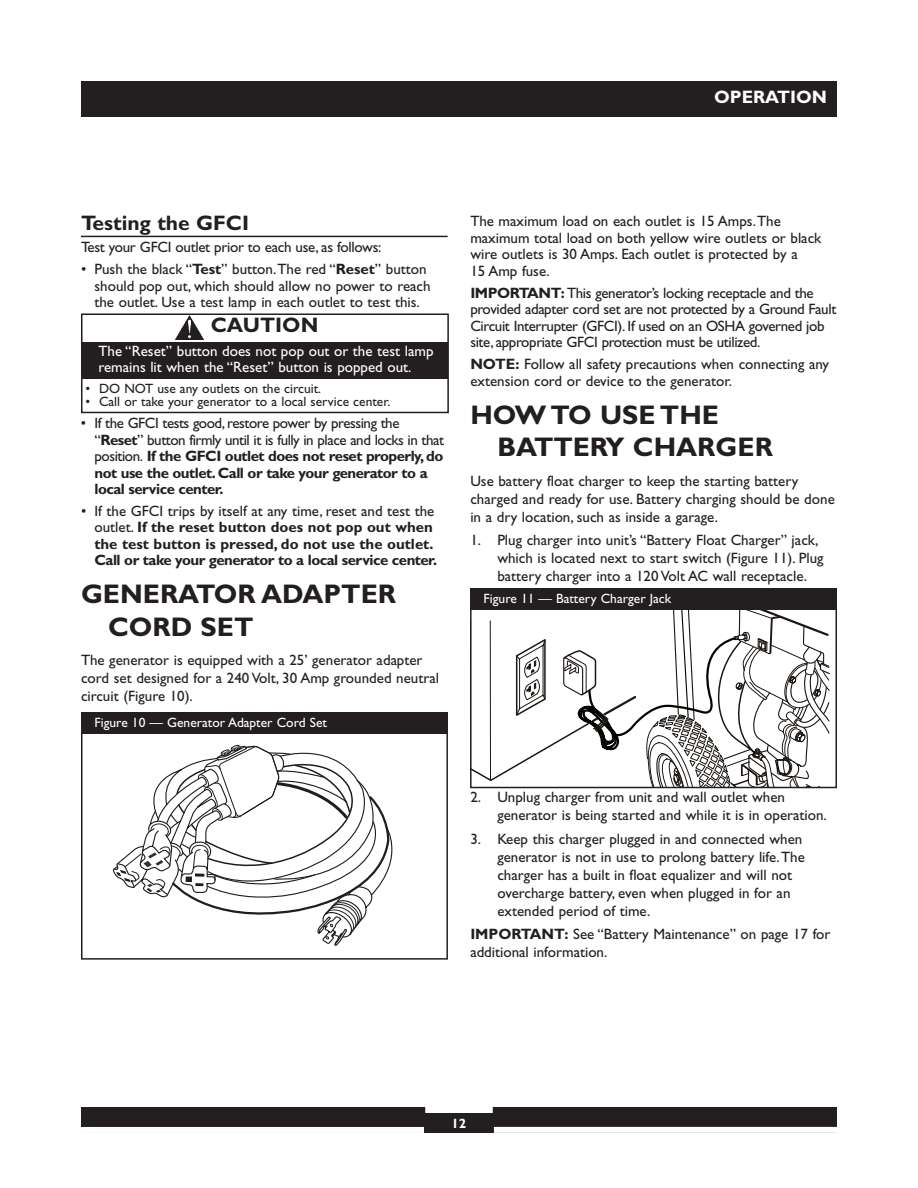
<style>
.page{position:relative;width:918px;height:1188px;background:#fff}
.page>*{position:absolute;margin:0;border:0;box-sizing:border-box;transform-origin:0 0}
.t1{font:700 27px/32.4px "Gill Sans";color:#231f20}
.t2{font:700 21px "Gill Sans";color:#231f20}
.t3{font:700 18px "Gill Sans";color:#fff}
.t4{font:15px/18px "Gill Sans";color:#231f20}
.t5{font:700 15px/16.5px "Gill Sans";letter-spacing:-.035em;color:#231f20}
.t6{font:15px/16.5px "Gill Sans";letter-spacing:-.025em;color:#231f20}
.t7{font:700 15px/16.5px "Gill Sans";color:#231f20}
.t8{font:15px/16.5px "Gill Sans";color:#fff}
.t9{font:15px "Gill Sans";letter-spacing:-.02em;color:#231f20}
.t10{font:13.5px "Gill Sans";color:#231f20}
.t11{font:13.5px "Gill Sans";color:#fff}
.t12{font:700 13.5px "Gill Sans";color:#fff}
.s1{font-weight:700}
.s2{font-weight:400}
</style>
<div class="page">
<div style="left:81px;top:81px;width:756px;height:36px;background:#231f20"></div>
<div style="left:81px;top:1107px;width:756px;height:26px;background:#231f20"></div>
<div style="left:425px;top:1107px;width:68px;height:6px;background:#fff"></div>
<div style="left:494px;top:1127px;width:343px;height:6px;background:#fff"></div>
<div style="left:81px;top:1127px;width:343px;height:6px;background:#fff"></div>
<hr style="left:81px;top:236px;width:367px;height:1px;background:#231f20">
<svg style="left:113px;top:745px;width:279px;height:201px"></svg>
<div style="left:81px;top:731px;width:367px;height:229px;border:2px solid #231f20"></div>
<div style="left:81px;top:712px;width:367px;height:22px;background:#231f20"></div>
<svg style="left:473px;top:610px;width:357px;height:175px"></svg>
<div style="left:470px;top:607px;width:367px;height:181px;border:2px solid #231f20"></div>
<div style="left:470px;top:588px;width:367px;height:21px;background:#231f20"></div>
<div style="left:81px;top:314px;width:368px;height:99px;border:2px solid #231f20"></div>
<div style="left:82px;top:343px;width:366px;height:36px;background:#231f20"></div>
<img style="left:176px;top:315px;width:28px;height:25px">
<p class="t3" style="left:714px;top:91px;width:114px">OPERATION</p>
<h2 class="t2" style="left:81px;top:216px;width:170px">Testing the GFCI</h2>
<p class="t9" style="left:81px;top:242px;width:302px">Test your GFCI outlet prior to each use, as follows:</p>
<p class="t4" style="left:94px;top:262px;width:338px;line-height:16.5px;text-indent:-13px">• Push the black “<span class="s1">Test</span>” button.The red “<span class="s1">Reset</span>” button should pop out, which should allow no power to reach the outlet. Use a test lamp in each outlet to test this.</p>
<h2 class="t2" style="left:211px;top:318px;width:109px">CAUTION</h2>
<p class="t8" style="left:98px;top:344px;width:337px">The “Reset” button does not pop out or the test lamp remains lit when the “Reset” button is popped out.</p>
<p class="t10" style="left:86px;top:383px;width:237px">• DO NOT use any outlets on the circuit.</p>
<p class="t10" style="left:86px;top:397px;width:306px">• Call or take your generator to a local service center.</p>
<p class="t5" style="left:94px;top:416px;width:351px;text-indent:-14px"><span class="s2">• If the GFCI tests good, restore power by pressing the “</span>Reset<span class="s2">” button firmly until it is fully in place and locks in that position.</span> If the GFCI outlet does not reset properly, do not use the outlet. Call or take your generator to a local service center.</p>
<p class="t7" style="left:95px;top:504px;width:344px;text-indent:-14px"><span class="s2">• If the GFCI trips by itself at any time, reset and test the outlet.</span> If the reset button does not pop out when the test button is pressed, do not use the outlet.<br>Call or take your generator to a local service center.</p>
<h1 class="t1" style="left:108px;top:581px;width:290px;text-indent:-27px">GENERATOR ADAPTER<br>CORD SET</h1>
<p class="t4" style="left:81px;top:653px;width:360px">The generator is equipped with a 25’ generator adapter cord set designed for a 240 Volt, 30 Amp grounded neutral circuit (Figure 10).</p>
<p class="t11" style="left:94px;top:718px;width:234px">Figure 10 — Generator Adapter Cord Set</p>
<p class="t4" style="left:470px;top:215px;width:353px;line-height:16.5px">The maximum load on each outlet is 15 Amps.The maximum total load on both yellow wire outlets or black wire outlets is 30 Amps. Each outlet is protected by a<br>15 Amp fuse.</p>
<p class="t6" style="left:470px;top:286px;width:367px"><span class="s1">IMPORTANT:</span> This generator’s locking receptacle and the provided adapter cord set are not protected by a Ground Fault Circuit Interrupter (GFCI). If used on an OSHA governed job site, appropriate GFCI protection must be utilized.</p>
<p class="t4" style="left:470px;top:357px;width:360px;line-height:16.5px"><span class="s1">NOTE:</span> Follow all safety precautions when connecting any extension cord or device to the generator.</p>
<h1 class="t1" style="left:497px;top:401px;width:277px;text-indent:-27px">HOW TO USE THE<br>BATTERY CHARGER</h1>
<p class="t4" style="left:470px;top:473px;width:366px">Use battery float charger to keep the starting battery charged and ready for use. Battery charging should be done in a dry location, such as inside a garage.</p>
<p class="t4" style="left:497px;top:533px;width:328px;text-indent:-27px">1. Plug charger into unit’s “Battery Float Charger” jack, which is located next to start switch (Figure 11). Plug battery charger into a 120 Volt AC wall receptacle.</p>
<p class="t11" style="left:484px;top:594px;width:189px">Figure 11 — Battery Charger Jack</p>
<p class="t4" style="left:497px;top:790px;width:331px;text-indent:-27px">2. Unplug charger from unit and wall outlet when generator is being started and while it is in operation.</p>
<p class="t4" style="left:497px;top:831px;width:309px;text-indent:-27px">3. Keep this charger plugged in and connected when generator is not in use to prolong battery life.The charger has a built in float equalizer and will not overcharge battery, even when plugged in for an extended period of time.</p>
<p class="t4" style="left:470px;top:927px;width:362px"><span class="s1">IMPORTANT:</span> See “Battery Maintenance” on page 17 for additional information.</p>
<p class="t12" style="left:452px;top:1119px;width:16px">12</p>
</div>
